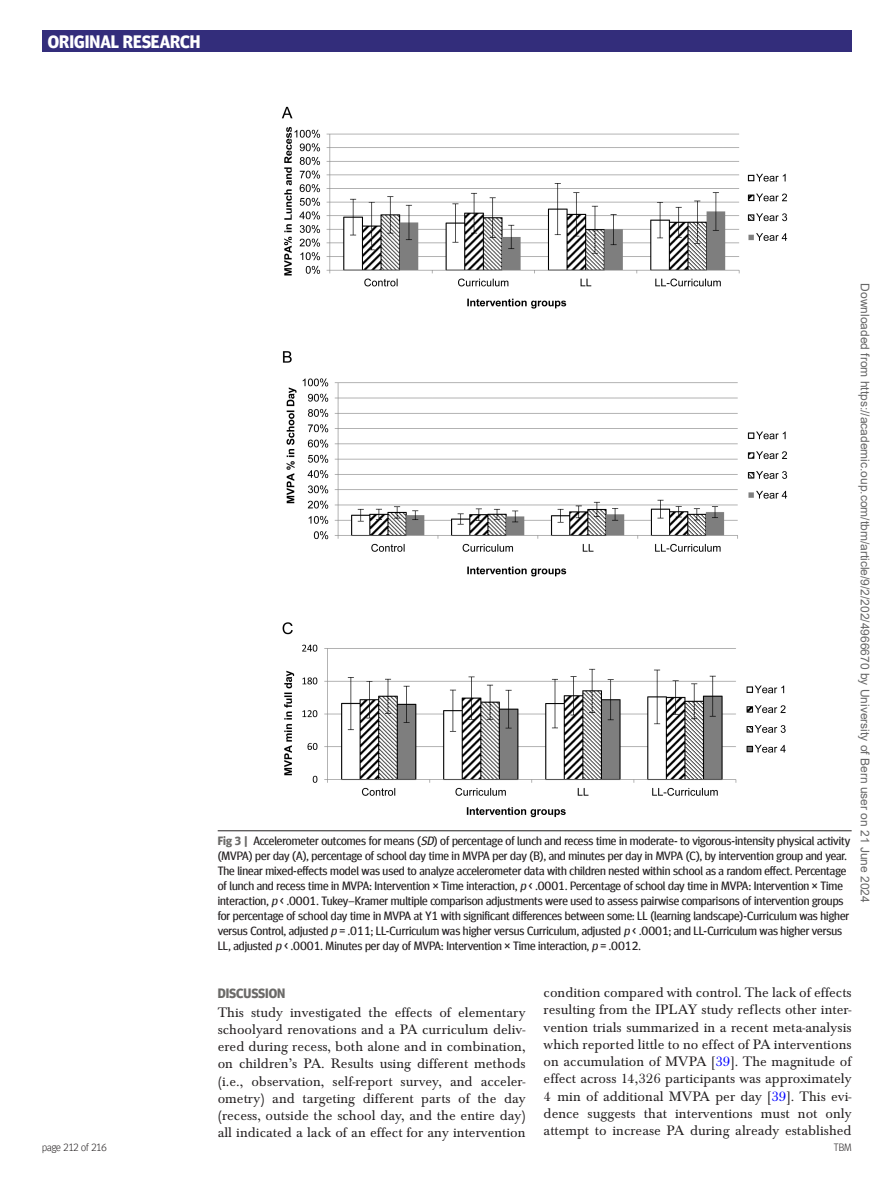
<style>
.page{position:relative;width:894px;height:1186px;background:#fff}
.page>*{position:absolute;margin:0;border:0;box-sizing:border-box;transform-origin:0 0}
.t1{font:700 18px "Meta Headline Offc";color:#fff}
.t2{font:14.25px/17.2px "Baskerville EF";color:#231f20;text-align:justify}
.t3{font:700 13.5px "Meta Headline Offc";color:#6b6a68}
.t4{font:12px/15px "Meta Headline Offc";color:#231f20}
.t5{font:12px "Arial";color:#666}
.t6{font:300 10.5px "Meta Headline Offc";color:#231f20}
.s1{font-weight:700;color:#6b6a68}
.s2{font-style:italic}
.s3{color:#00f}
</style>
<div class="page">
<div style="left:42px;top:30px;width:809px;height:21px;background:#332d7b"></div>
<hr style="left:218px;top:830px;width:633px;height:1px;background:#231f20">
<img style="left:281px;top:106px;width:506px;height:712px">
<h1 class="t1" style="left:48px;top:31px;width:154px">ORIGINAL RESEARCH</h1>
<p class="t5" style="left:869px;top:283px;width:621px;rotate:90deg">Downloaded from https://academic.oup.com/tbm/article/9/2/202/4966670 by University of Bern user on 21 June 2024</p>
<p class="t4" style="left:217px;top:833px;width:633px"><span class="s1">Fig 3 |</span> Accelerometer outcomes for means (<span class="s2">SD</span>) of percentage of lunch and recess time in moderate- to vigorous-intensity physical activity (MVPA) per day (A), percentage of school day time in MVPA per day (B), and minutes per day in MVPA (C), by intervention group and year.<br>The linear mixed-effects model was used to analyze accelerometer data with children nested within school as a random effect. Percentage of lunch and recess time in MVPA: Intervention × Time interaction, <span class="s2">p</span>&lt; .0001. Percentage of school day time in MVPA: Intervention × Time interaction, <span class="s2">p</span>&lt; .0001. Tukey–Kramer multiple comparison adjustments were used to assess pairwise comparisons of intervention groups for percentage of school day time in MVPA at Y1 with significant differences between some: LL (learning landscape)-Curriculum was higher versus Control, adjusted <span class="s2">p</span>= .011; LL-Curriculum was higher versus Curriculum, adjusted <span class="s2">p</span>&lt; .0001; and LL-Curriculum was higher versus LL, adjusted <span class="s2">p</span>&lt; .0001. Minutes per day of MVPA: Intervention × Time interaction, <span class="s2">p</span>= .0012.</p>
<p class="t2" style="left:543px;top:984px;width:309px">condition compared with control. The lack of effects resulting from the IPLAY study reflects other inter&shy;vention trials summarized in a recent meta-analysis which reported little to no effect of PA interventions on accumulation of MVPA [<span class="s3">39</span>]. The magnitude of effect across 14,326 participants was approximately 4 min of additional MVPA per day [<span class="s3">39</span>]. This evi&shy;dence suggests that interventions must not only attempt to increase PA during already established</p>
<p class="t3" style="left:217px;top:985px;width:69px">DISCUSSION</p>
<p class="t2" style="left:217px;top:1004px;width:309px">This study investigated the effects of elementary schoolyard renovations and a PA curriculum deliv&shy;ered during recess, both alone and in combination, on children’s PA. Results using different methods (i.e., observation, self-report survey, and acceler&shy;ometry) and targeting different parts of the day (recess, outside the school day, and the entire day) all indicated a lack of an effect for any intervention</p>
<p class="t6" style="left:42px;top:1141px;width:66px">page 212 of 216</p>
<p class="t6" style="left:833px;top:1141px;width:19px">TBM</p>
</div>
